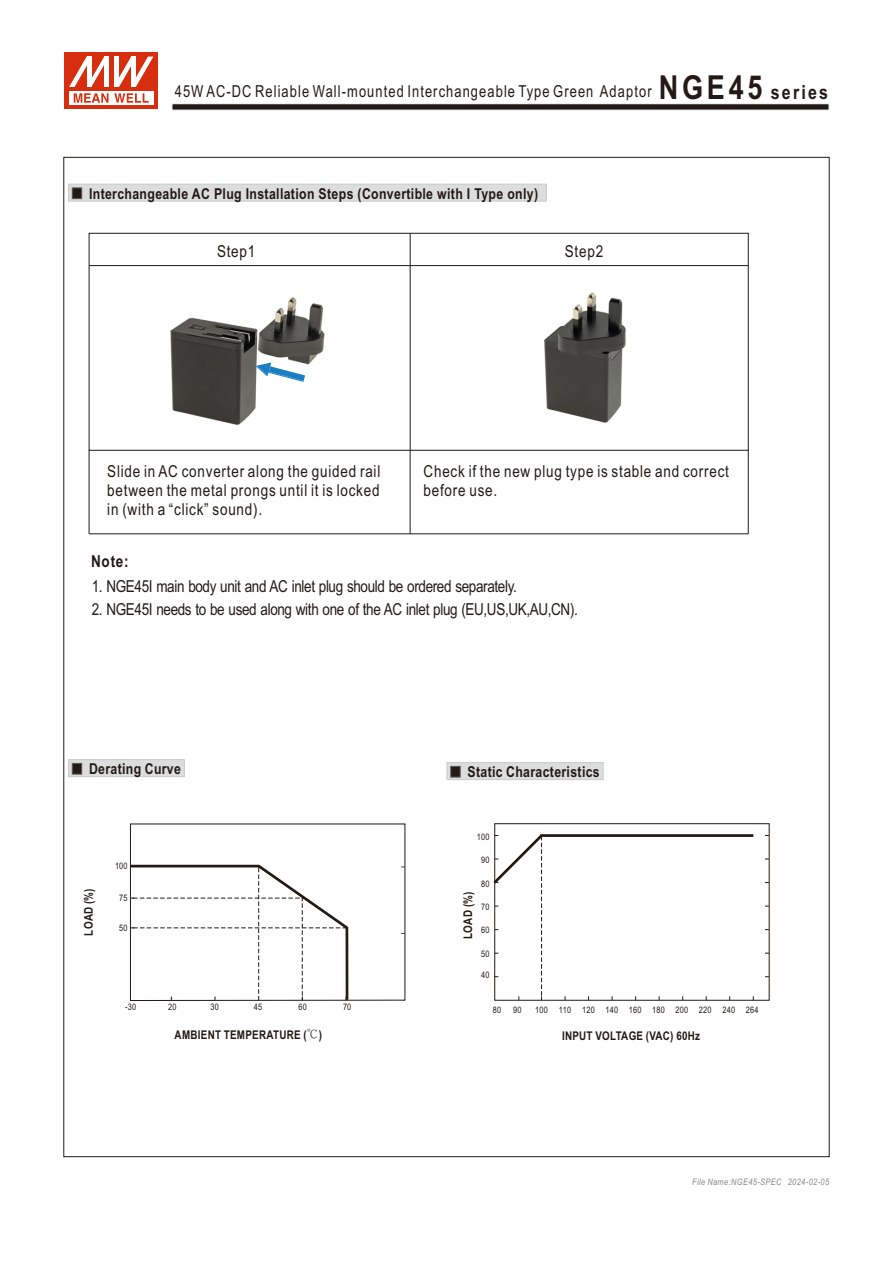
<style>
.page{position:relative;width:893px;height:1263px;background:#fff}
.page>*{position:absolute;margin:0;border:0;box-sizing:border-box;transform-origin:0 0}
.t1{font:700 19.5px "Arial Narrow";letter-spacing:.115em;color:#231916}
.t2{font:16.5px/18.8px "Arial Narrow";letter-spacing:.045em;color:#231916}
.t3{font:16.5px "Arial Narrow";letter-spacing:-.025em;color:#231916}
.t4{font:16.5px "Arial Narrow";letter-spacing:.07em;color:#231916;scale:.95 1}
.t5{font:700 16.5px "Arial Narrow";color:#231916}
.t6{font:700 15px "Arial Narrow";letter-spacing:.025em;color:#231916}
.t7{font:700 12px "Arial Narrow";letter-spacing:.025em;color:#231916}
.t8{font:9px "Arial Narrow";letter-spacing:.025em;color:#231916}
.t9{font:italic 9px "Arial Narrow";letter-spacing:.045em;color:#898989}
.s1{font-size:33px}
.s2{font-family:"Inn Ming";font-weight:500}
</style>
<div class="page">
<svg style="left:447px;top:762px;width:156px;height:18px;background:#d2d3d3"></svg>
<div style="left:495px;top:823px;width:274px;height:177px;border:1px solid #231916"></div>
<hr style="left:540px;top:834px;width:213px;height:3px;background:#231916">
<svg style="left:68px;top:759px;width:117px;height:18px;background:#d0d0d0"></svg>
<svg style="left:130px;top:862px;width:221px;height:139px"></svg>
<hr style="left:130px;top:865px;width:129px;height:2px;background:#231916">
<svg style="left:493px;top:832px;width:52px;height:168px"></svg>
<svg style="left:172px;top:103px;width:657px;height:7px;background:#544c49"></svg>
<div style="left:65px;top:53px;width:93px;height:56px;background:#d62e0f"></div>
<div style="left:69px;top:91px;width:84px;height:13px;background:#fff"></div>
<svg style="left:74px;top:93px;width:75px;height:10px"></svg>
<svg style="left:69px;top:57px;width:84px;height:30px"></svg>
<img style="left:170px;top:297px;width:155px;height:129px">
<div style="left:89px;top:233px;width:660px;height:218px;border:1px solid #231916"></div>
<svg style="left:68px;top:184px;width:479px;height:17px;background:#d8d9d9"></svg>
<svg style="left:256px;top:362px;width:49px;height:20px"></svg>
<hr style="left:410px;top:233px;width:1px;height:217px;background:#231916">
<hr style="left:89px;top:265px;width:659px;height:1px;background:#231916">
<hr style="left:89px;top:450px;width:1px;height:84px;background:#231916">
<hr style="left:410px;top:450px;width:1px;height:84px;background:#231916">
<hr style="left:748px;top:450px;width:1px;height:84px;background:#231916">
<hr style="left:89px;top:533px;width:659px;height:1px;background:#231916">
<img style="left:543px;top:292px;width:83px;height:131px">
<p class="t4" style="left:175px;top:85px;width:503px">45W AC-DC Reliable Wall-mounted Interchangeable Type Green Adaptor</p>
<p class="t1" style="left:659px;top:85px;width:171px"><span class="s1">NGE45</span> series</p>
<p class="t6" style="left:89px;top:188px;width:451px">Interchangeable AC Plug Installation Steps (Convertible with I Type only)</p>
<p class="t2" style="left:217px;top:244px;width:40px">Step1</p>
<p class="t2" style="left:565px;top:244px;width:40px">Step2</p>
<p class="t2" style="left:107px;top:464px;width:275px;text-align:justify">Slide in AC converter along the guided rail between the metal prongs until it is locked in (with a “click” sound).</p>
<p class="t5" style="left:91px;top:555px;width:39px">Note:</p>
<p class="t2" style="left:424px;top:464px;width:307px">Check if the new plug type is stable and correct before use.</p>
<p class="t3" style="left:92px;top:580px;width:427px">1. NGE45I main body unit and AC inlet plug should be ordered separately.</p>
<p class="t3" style="left:92px;top:603px;width:488px">2. NGE45I needs to be used along with one of the AC inlet plug (EU,US,UK,AU,CN).</p>
<p class="t6" style="left:89px;top:763px;width:93px">Derating Curve</p>
<p class="t6" style="left:467px;top:766px;width:134px">Static Characteristics</p>
<p class="t8" style="left:477px;top:833px;width:14px">100</p>
<p class="t8" style="left:115px;top:862px;width:14px">100</p>
<p class="t8" style="left:481px;top:856px;width:10px">90</p>
<p class="t7" style="left:84px;top:936px;width:49px;rotate:-90deg">LOAD (%)</p>
<p class="t8" style="left:119px;top:895px;width:10px">75</p>
<p class="t8" style="left:119px;top:924px;width:10px">50</p>
<p class="t8" style="left:481px;top:880px;width:10px">80</p>
<p class="t8" style="left:481px;top:903px;width:10px">70</p>
<p class="t8" style="left:481px;top:927px;width:10px">60</p>
<p class="t8" style="left:481px;top:950px;width:10px">50</p>
<p class="t8" style="left:481px;top:971px;width:10px">40</p>
<p class="t7" style="left:463px;top:939px;width:49px;rotate:-90deg">LOAD (%)</p>
<p class="t8" style="left:125px;top:1004px;width:13px">-30</p>
<p class="t8" style="left:168px;top:1004px;width:10px">20</p>
<p class="t8" style="left:210px;top:1004px;width:10px">30</p>
<p class="t8" style="left:254px;top:1004px;width:10px">45</p>
<p class="t8" style="left:298px;top:1004px;width:10px">60</p>
<p class="t8" style="left:343px;top:1004px;width:10px">70</p>
<p class="t8" style="left:493px;top:1007px;width:10px">80</p>
<p class="t8" style="left:535px;top:1007px;width:225px">100 110 120 140 160 180 200 220 240 264</p>
<p class="t8" style="left:513px;top:1007px;width:10px">90</p>
<p class="t7" style="left:175px;top:1030px;width:149px">AMBIENT TEMPERATURE (<span class="s2">℃</span>)</p>
<p class="t7" style="left:562px;top:1031px;width:140px">INPUT VOLTAGE (VAC) 60Hz</p>
<p class="t9" style="left:692px;top:1178px;width:138px">File Name:NGE45-SPEC 2024-02-05</p>
</div>
